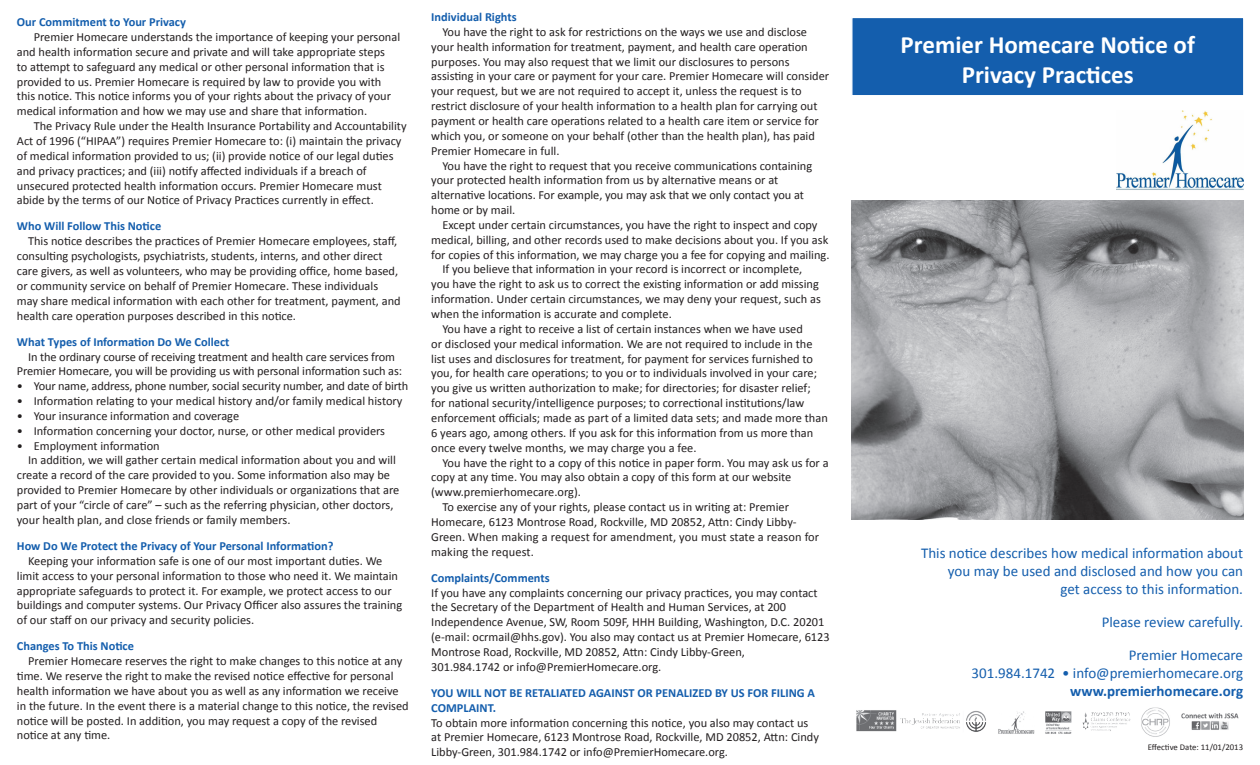
<style>
.page{position:relative;width:1260px;height:765px;background:#fff}
.page>*{position:absolute;margin:0;border:0;box-sizing:border-box;transform-origin:0 0}
.t1{font:700 25px/30px "Calibri";color:#fff;text-align:center}
.t2{font:15px/18px "Calibri";color:#145ead;text-align:right}
.t3{font:700 15px "Calibri";color:#145ead}
.t4{font:12.38px/14.9px "Calibri";color:#231f20}
.t5{font:700 12.38px/14.9px "Calibri";color:#145ead}
.t6{font:8.75px "Calibri";color:#231f20}
</style>
<div class="page">
<div style="left:851px;top:17px;width:393px;height:79px;background:#145ead;border:1px solid #fff"></div>
<img style="left:851px;top:201px;width:392px;height:319px">
<img style="left:1116px;top:111px;width:127px;height:79px">
<img style="left:856px;top:707px;width:383px;height:30px">
<p class="t5" style="left:17px;top:15px;width:171px">Our Commitment to Your Privacy</p>
<p class="t4" style="left:17px;top:30px;width:385px;text-indent:17px">Premier Homecare understands the importance of keeping your personal and health information secure and private and will take appropriate steps<br>to attempt to safeguard any medical or other personal information that is provided to us. Premier Homecare is required by law to provide you with this notice. This notice informs you of your rights about the privacy of your medical information and how we may use and share that information.</p>
<p class="t4" style="left:17px;top:119px;width:391px;text-indent:17px">The Privacy Rule under the Health Insurance Portability and Accountability Act of 1996 (“HIPAA”) requires Premier Homecare to: (i) maintain the privacy of medical information provided to us; (ii) provide notice of our legal duties and privacy practices; and (iii) notify affected individuals if a breach of unsecured protected health information occurs. Premier Homecare must abide by the terms of our Notice of Privacy Practices currently in effect.</p>
<p class="t5" style="left:17px;top:219px;width:146px">Who Will Follow This Notice</p>
<p class="t4" style="left:17px;top:234px;width:385px;text-indent:11px">This notice describes the practices of Premier Homecare employees, staff, consulting psychologists, psychiatrists, students, interns, and other direct care givers, as well as volunteers, who may be providing office, home based, or community service on behalf of Premier Homecare. These individuals may share medical information with each other for treatment, payment, and health care operation purposes described in this notice.</p>
<p class="t5" style="left:17px;top:334px;width:214px">What Types of Information Do We Collect</p>
<p class="t4" style="left:17px;top:349px;width:387px;text-align:center">In the ordinary course of receiving treatment and health care services from<br>Premier Homecare, you will be providing us with personal information such as:</p>
<p class="t4" style="left:17px;top:379px;width:393px">• Your name, address, phone number, social security number, and date of birth</p>
<p class="t4" style="left:17px;top:394px;width:387px">• Information relating to your medical history and/or family medical history</p>
<p class="t4" style="left:17px;top:408px;width:224px">• Your insurance information and coverage</p>
<p class="t4" style="left:17px;top:423px;width:370px">• Information concerning your doctor, nurse, or other medical providers</p>
<p class="t4" style="left:17px;top:438px;width:144px">• Employment information</p>
<p class="t4" style="left:17px;top:453px;width:384px;text-indent:11px">In addition, we will gather certain medical information about you and will create a record of the care provided to you. Some information also may be provided to Premier Homecare by other individuals or organizations that are part of your “circle of care” – such as the referring physician, other doctors, your health plan, and close friends or family members.</p>
<p class="t5" style="left:17px;top:538px;width:318px">How Do We Protect the Privacy of Your Personal Information?</p>
<p class="t4" style="left:17px;top:553px;width:387px;text-indent:11px">Keeping your information safe is one of our most important duties. We limit access to your personal information to those who need it. We maintain appropriate safeguards to protect it. For example, we protect access to our buildings and computer systems. Our Privacy Officer also assures the training of our staff on our privacy and security policies.</p>
<p class="t5" style="left:17px;top:639px;width:119px">Changes To This Notice</p>
<p class="t4" style="left:17px;top:654px;width:393px;text-indent:11px">Premier Homecare reserves the right to make changes to this notice at any time. We reserve the right to make the revised notice effective for personal health information we have about you as well as any information we receive in the future. In the event there is a material change to this notice, the revised notice will be posted. In addition, you may request a copy of the revised notice at any time.</p>
<p class="t5" style="left:431px;top:9px;width:87px">Individual Rights</p>
<p class="t4" style="left:431px;top:24px;width:399px;text-indent:11px">You have the right to ask for restrictions on the ways we use and disclose your health information for treatment, payment, and health care operation purposes. You may also request that we limit our disclosures to persons assisting in your care or payment for your care. Premier Homecare will consider your request, but we are not required to accept it, unless the request is to restrict disclosure of your health information to a health plan for carrying out payment or health care operations related to a health care item or service for which you, or someone on your behalf (other than the health plan), has paid Premier Homecare in full.</p>
<p class="t4" style="left:431px;top:158px;width:383px;text-indent:11px">You have the right to request that you receive communications containing your protected health information from us by alternative means or at alternative locations. For example, you may ask that we only contact you at home or by mail.</p>
<p class="t4" style="left:431px;top:217px;width:400px;text-align:center">Except under certain circumstances, you have the right to inspect and copy medical, billing, and other records used to make decisions about you. If you ask for copies of this information, we may charge you a fee for copying and mailing.</p>
<p class="t4" style="left:431px;top:262px;width:391px;text-indent:11px">If you believe that information in your record is incorrect or incomplete, you have the right to ask us to correct the existing information or add missing information. Under certain circumstances, we may deny your request, such as when the information is accurate and complete.</p>
<p class="t4" style="left:431px;top:321px;width:398px;text-indent:11px">You have a right to receive a list of certain instances when we have used<br>or disclosed your medical information. We are not required to include in the list uses and disclosures for treatment, for payment for services furnished to you, for health care operations; to you or to individuals involved in your care; you give us written authorization to make; for directories; for disaster relief; for national security/intelligence purposes; to correctional institutions/law enforcement officials; made as part of a limited data sets; and made more than 6 years ago, among others. If you ask for this information from us more than once every twelve months, we may charge you a fee.</p>
<p class="t4" style="left:431px;top:455px;width:399px;text-indent:11px">You have the right to a copy of this notice in paper form. You may ask us for a copy at any time. You may also obtain a copy of this form at our website (www.premierhomecare.org).</p>
<p class="t4" style="left:431px;top:500px;width:390px;text-indent:11px">To exercise any of your rights, please contact us in writing at: Premier Homecare, 6123 Montrose Road, Rockville, MD 20852, Attn: Cindy Libby-Green. When making a request for amendment, you must state a reason for making the request.</p>
<p class="t5" style="left:431px;top:570px;width:120px">Complaints/Comments</p>
<p class="t4" style="left:431px;top:585px;width:400px">If you have any complaints concerning our privacy practices, you may contact the Secretary of the Department of Health and Human Services, at 200<br>Independence Avenue, SW, Room 509F, HHH Building, Washington, D.C. 20201 (e-mail: ocrmail@hhs.gov). You also may contact us at Premier Homecare, 6123<br>Montrose Road, Rockville, MD 20852, Attn: Cindy Libby-Green,<br>301.984.1742 or info@PremierHomecare.org.</p>
<p class="t5" style="left:431px;top:685px;width:385px">YOU WILL NOT BE RETALIATED AGAINST OR PENALIZED BY US FOR FILING A<br>COMPLAINT.</p>
<p class="t4" style="left:431px;top:715px;width:389px">To obtain more information concerning this notice, you also may contact us at Premier Homecare, 6123 Montrose Road, Rockville, MD 20852, Attn: Cindy<br>Libby-Green, 301.984.1742 or info@PremierHomecare.org.</p>
<p class="t1" style="left:901px;top:30px;width:296px">Premier Homecare Notice of<br>Privacy Practices</p>
<p class="t2" style="left:921px;top:544px;width:323px">This notice describes how medical information about</p>
<p class="t2" style="left:948px;top:562px;width:297px">you may be used and disclosed and how you can get access to this information.</p>
<p class="t2" style="left:1102px;top:613px;width:143px">Please review carefully.</p>
<p class="t2" style="left:1129px;top:646px;width:116px">Premier Homecare</p>
<p class="t2" style="left:972px;top:664px;width:273px">301.984.1742 • info@premierhomecare.org</p>
<p class="t3" style="left:1070px;top:681px;width:174px">www.premierhomecare.org</p>
<p class="t6" style="left:1148px;top:741px;width:97px">Effective Date: 11/01/2013</p>
</div>
